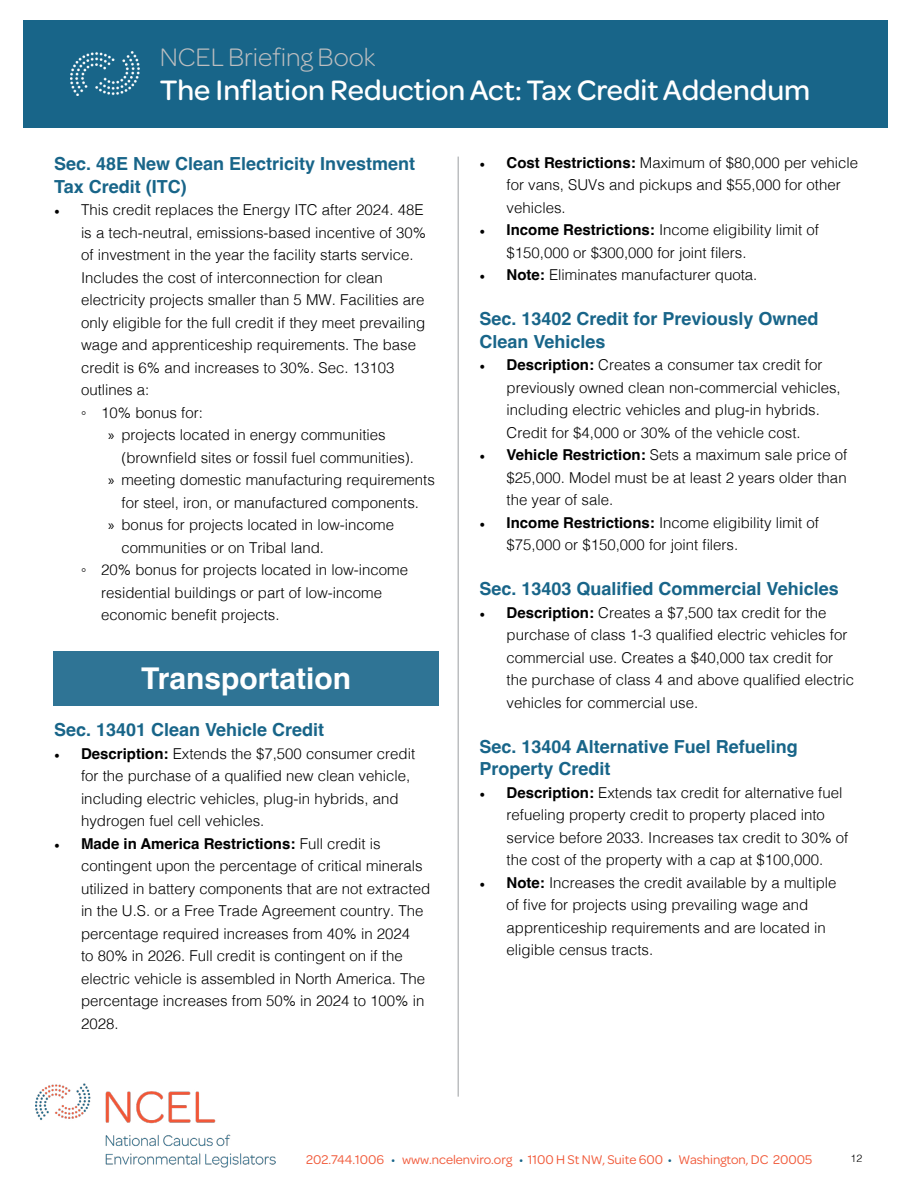
<style>
.page{position:relative;width:918px;height:1188px;background:#fff}
.page>*{position:absolute;margin:0;border:0;box-sizing:border-box;transform-origin:0 0}
.t1{font:500 30px "Omnes";color:#fff}
.t2{font:700 30px "Helvetica";color:#fff}
.t3{font:300 27px "Omnes";color:#bcbec0}
.t4{font:700 18px/22.5px "Helvetica";color:#186589}
.t5{font:300 15px/22.5px "Helvetica";color:#000}
.t6{font:13.5px "Omnes";color:#f15838}
.t7{font:300 10.5px "Helvetica";color:#000}
.s1{font-family:"Minion Pro";font-weight:400}
.s2{font-family:"Arial";font-weight:400}
.s3{font-family:"Myriad Pro";font-weight:400}
.s4{font-weight:700}
.s5{color:#186589}
</style>
<div class="page">
<img style="left:36px;top:1083px;width:239px;height:84px">
<div style="left:23px;top:20px;width:731px;height:108px;background:#186589"></div>
<div style="left:736px;top:20px;width:151px;height:108px;background:#186589"></div>
<img style="left:71px;top:51px;width:68px;height:44px">
<div style="left:54px;top:651px;width:385px;height:55px;background:#2f7495"></div>
<hr style="left:458px;top:157px;width:1px;height:940px;background:#bcbec0">
<h2 class="t3" style="left:160px;top:39px;width:217px">NCEL Briefing Book</h2>
<h1 class="t1" style="left:160px;top:69px;width:652px">The Inflation Reduction Act: Tax Credit Addendum</h1>
<p class="t4" style="left:54px;top:154px;width:363px">Sec. 48E New Clean Electricity Investment<br>Tax Credit (ITC)</p>
<p class="t5" style="left:54px;top:200px;width:371px"><span class="s1">•</span> This credit replaces the Energy ITC after 2024. 48E</p>
<p class="t5" style="left:81px;top:222px;width:347px">is a tech-neutral, emissions-based incentive of 30%</p>
<p class="t5" style="left:81px;top:245px;width:334px">of investment in the year the facility starts service.</p>
<p class="t5" style="left:81px;top:267px;width:303px">Includes the cost of interconnection for clean</p>
<p class="t5" style="left:81px;top:290px;width:345px">electricity projects smaller than 5 MW. Facilities are</p>
<p class="t5" style="left:81px;top:312px;width:346px">only eligible for the full credit if they meet prevailing</p>
<p class="t5" style="left:81px;top:335px;width:337px">wage and apprenticeship requirements. The base</p>
<p class="t5" style="left:81px;top:357px;width:315px">credit is 6% and increases to 30%. Sec. 13103</p>
<p class="t5" style="left:81px;top:380px;width:70px">outlines a:</p>
<p class="t5" style="left:81px;top:402px;width:123px"><span class="s2">◦</span> 10% bonus for:</p>
<p class="t5" style="left:108px;top:425px;width:279px"><span class="s3">»</span> projects located in energy communities</p>
<p class="t5" style="left:122px;top:447px;width:294px">(brownfield sites or fossil fuel communities).</p>
<p class="t5" style="left:108px;top:470px;width:328px"><span class="s3">»</span> meeting domestic manufacturing requirements</p>
<p class="t5" style="left:122px;top:492px;width:299px">for steel, iron, or manufactured components.</p>
<p class="t5" style="left:108px;top:515px;width:288px"><span class="s3">»</span> bonus for projects located in low-income</p>
<p class="t5" style="left:122px;top:537px;width:204px">communities or on Tribal land.</p>
<p class="t5" style="left:81px;top:560px;width:329px"><span class="s2">◦</span> 20% bonus for projects located in low-income</p>
<p class="t5" style="left:101px;top:582px;width:282px">residential buildings or part of low-income</p>
<p class="t5" style="left:101px;top:605px;width:180px">economic benefit projects.</p>
<h1 class="t2" style="left:141px;top:665px;width:212px">Transportation</h1>
<p class="t4" style="left:54px;top:720px;width:272px">Sec. 13401 Clean Vehicle Credit</p>
<p class="t5" style="left:81px;top:743px;width:336px;text-indent:-27px"><span class="s1">•</span> <span class="s4">Description:</span> Extends the $7,500 consumer credit for the purchase of a qualified new clean vehicle, including electric vehicles, plug-in hybrids, and hydrogen fuel cell vehicles.</p>
<p class="t5" style="left:81px;top:833px;width:351px;text-indent:-27px"><span class="s1">•</span> <span class="s4">Made in America Restrictions:</span> Full credit is contingent upon the percentage of critical minerals utilized in battery components that are not extracted in the U.S. or a Free Trade Agreement country. The percentage required increases from 40% in 2024<br>to 80% in 2026. Full credit is contingent on if the electric vehicle is assembled in North America. The percentage increases from 50% in 2024 to 100% in 2028.</p>
<p class="t5" style="left:507px;top:153px;width:353px;text-indent:-27px"><span class="s1">•</span> <span class="s4">Cost Restrictions:</span> Maximum of $80,000 per vehicle for vans, SUVs and pickups and $55,000 for other vehicles.</p>
<p class="t5" style="left:507px;top:220px;width:314px;text-indent:-27px"><span class="s1">•</span> <span class="s4">Income Restrictions:</span> Income eligibility limit of $150,000 or $300,000 for joint filers.</p>
<p class="t5" style="left:480px;top:265px;width:279px"><span class="s1">•</span> <span class="s4">Note:</span> Eliminates manufacturer quota.</p>
<p class="t4" style="left:480px;top:309px;width:341px">Sec. 13402 Credit for Previously Owned<br>Clean Vehicles</p>
<p class="t5" style="left:507px;top:355px;width:336px;text-indent:-27px"><span class="s1">•</span> <span class="s4">Description:</span> Creates a consumer tax credit for previously owned clean non-commercial vehicles, including electric vehicles and plug-in hybrids.<br>Credit for $4,000 or 30% of the vehicle cost.</p>
<p class="t5" style="left:507px;top:445px;width:342px;text-align:justify;text-indent:-27px"><span class="s1">•</span> <span class="s4">Vehicle Restriction:</span> Sets a maximum sale price of $25,000. Model must be at least 2 years older than the year of sale.</p>
<p class="t5" style="left:507px;top:513px;width:314px;text-indent:-27px"><span class="s1">•</span> <span class="s4">Income Restrictions:</span> Income eligibility limit of $75,000 or $150,000 for joint filers.</p>
<p class="t4" style="left:480px;top:579px;width:361px">Sec. 13403 Qualified Commercial Vehicles</p>
<p class="t5" style="left:507px;top:603px;width:349px;text-indent:-27px"><span class="s1">•</span> <span class="s4">Description:</span> Creates a $7,500 tax credit for the purchase of class 1-3 qualified electric vehicles for commercial use. Creates a $40,000 tax credit for the purchase of class 4 and above qualified electric vehicles for commercial use.</p>
<p class="t4" style="left:480px;top:737px;width:320px">Sec. 13404 Alternative Fuel Refueling<br>Property Credit</p>
<p class="t5" style="left:507px;top:783px;width:343px;text-indent:-27px"><span class="s1">•</span> <span class="s4">Description:</span> Extends tax credit for alternative fuel refueling property credit to property placed into service before 2033. Increases tax credit to 30% of the cost of the property with a cap at $100,000.</p>
<p class="t5" style="left:507px;top:873px;width:332px;text-indent:-27px"><span class="s1">•</span> <span class="s4">Note:</span> Increases the credit available by a multiple of five for projects using prevailing wage and apprenticeship requirements and are located in eligible census tracts.</p>
<p class="t6" style="left:306px;top:1151px;width:508px">202.744.1006 <span class="s5">•</span> www.ncelenviro.org <span class="s5">•</span> 1100 H St NW, Suite 600 <span class="s5">•</span> Washington, DC 20005</p>
<p class="t7" style="left:851px;top:1154px;width:13px">12</p>
</div>
